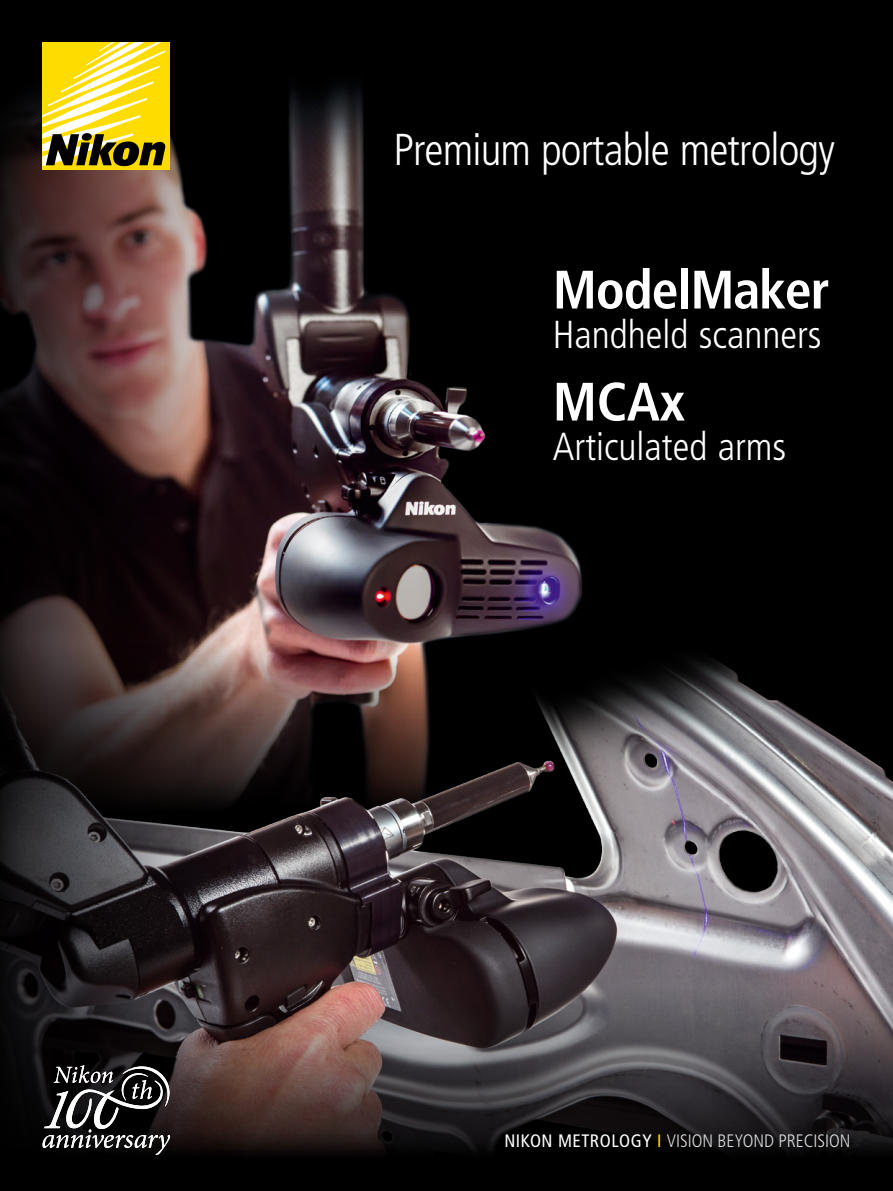
<style>
.page{position:relative;width:893px;height:1191px;background:#000}
.page>*{position:absolute;margin:0;border:0;box-sizing:border-box;transform-origin:0 0}
.t1{font:700 condensed 54px "Frutiger LT Std";letter-spacing:-.02em;color:#fff}
.t2{font:300 condensed 44.7px "Frutiger LT Std";letter-spacing:-.02em;color:#fff}
.t3{font:300 condensed 39px "Frutiger LT Std";color:#fff}
.t4{font:300 condensed 18px "Frutiger LT Std";color:#d8dbdc}
.s1{font-weight:400;color:#fff}
.s2{font-weight:400;color:#ffdc00}
</style>
<div class="page">
<img style="left:244px;top:85px;width:339px;height:544px">
<img style="left:244px;top:629px;width:649px;height:356px">
<svg style="left:244px;top:985px;width:649px;height:168px;background:#473d3f"></svg>
<svg style="left:0;top:42px;width:244px;height:1111px"></svg>
<div style="left:43px;top:43px;width:127px;height:127px;background:#ffdc00"></div>
<svg style="left:43px;top:43px;width:123px;height:124px"></svg>
<svg style="left:43px;top:1065px;width:130px;height:90px"></svg>
<h2 class="t2" style="left:393px;top:124px;width:443px">Premium portable metrology</h2>
<h1 class="t1" style="left:553px;top:258px;width:278px">ModelMaker</h1>
<h3 class="t3" style="left:553px;top:312px;width:270px">Handheld scanners</h3>
<h1 class="t1" style="left:553px;top:370px;width:134px">MCAx</h1>
<h3 class="t3" style="left:553px;top:424px;width:235px">Articulated arms</h3>
<p class="t4" style="left:504px;top:1130px;width:348px"><span class="s1">NIKON METROLOGY</span> <span class="s2">I</span> VISION BEYOND PRECISION</p>
</div>
